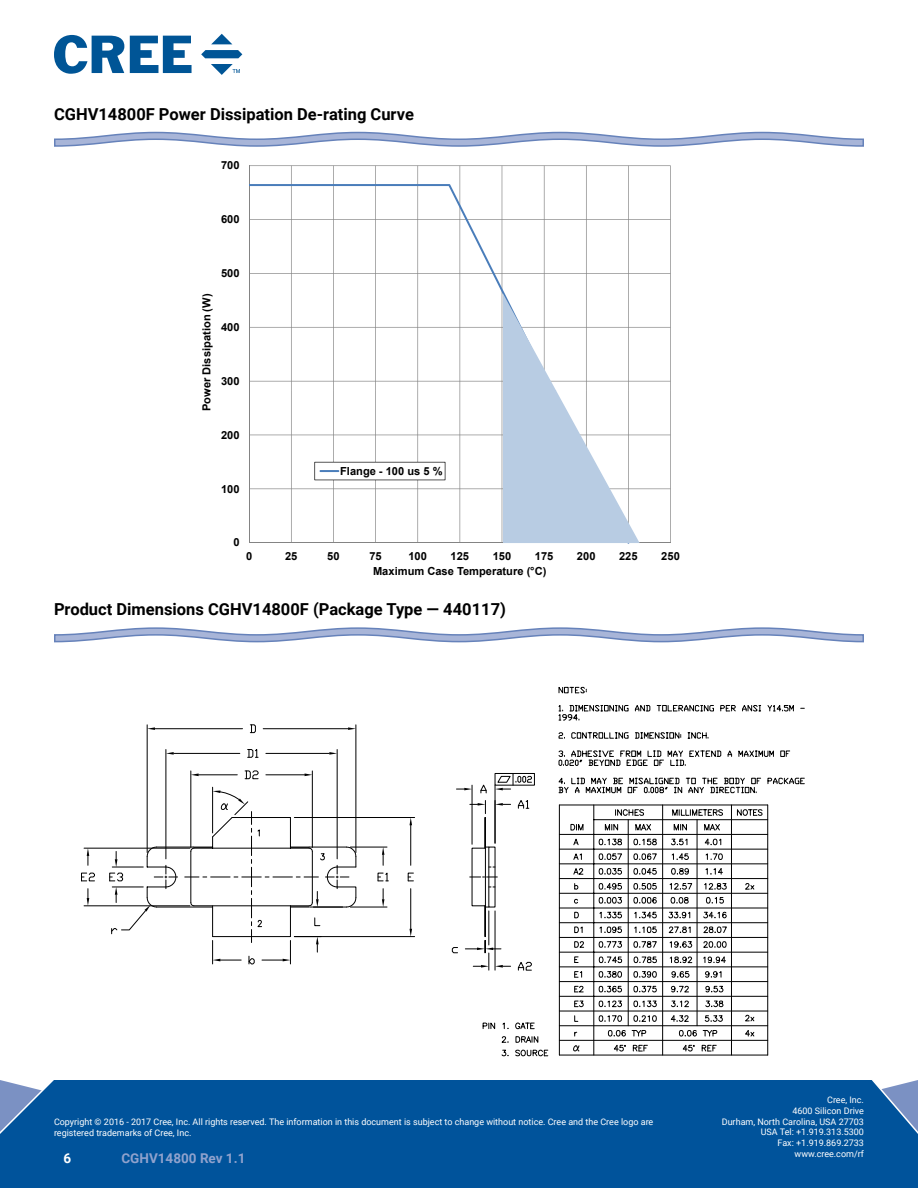
<style>
.page{position:relative;width:918px;height:1188px;background:#fff}
.page>*{position:absolute;margin:0;border:0;box-sizing:border-box;transform-origin:0 0}
.t1{font:700 16.5px "Roboto";color:#000}
.t2{font:700 13.5px "Roboto";color:#90a2cd}
.t3{font:700 13.5px "Roboto";color:#fff}
.t4{font:700 11.1px "Arial";letter-spacing:.005em;color:#000}
.t5{font:9px/10.8px "Roboto";color:#fff;text-align:right}
</style>
<div class="page">
<div style="left:0;top:1080px;width:918px;height:108px;background:#00539b"></div>
<svg style="left:54px;top:35px;width:70px;height:39px"></svg>
<svg style="left:130px;top:36px;width:62px;height:37px"></svg>
<svg style="left:211px;top:34px;width:21px;height:10px"></svg>
<svg style="left:201px;top:50px;width:41px;height:8px"></svg>
<svg style="left:211px;top:64px;width:29px;height:10px"></svg>
<svg style="left:54px;top:627px;width:810px;height:16px"></svg>
<hr style="left:157px;top:907px;width:56px;height:1px;background:#000">
<hr style="left:559px;top:805px;width:209px;height:1px;background:#000">
<hr style="left:594px;top:819px;width:174px;height:1px;background:#000">
<hr style="left:559px;top:834px;width:209px;height:1px;background:#000">
<hr style="left:559px;top:849px;width:209px;height:1px;background:#000">
<hr style="left:559px;top:863px;width:209px;height:1px;background:#000">
<hr style="left:559px;top:878px;width:209px;height:1px;background:#000">
<hr style="left:559px;top:893px;width:209px;height:1px;background:#000">
<hr style="left:559px;top:908px;width:209px;height:1px;background:#000">
<hr style="left:559px;top:922px;width:209px;height:1px;background:#000">
<hr style="left:559px;top:937px;width:209px;height:1px;background:#000">
<hr style="left:559px;top:952px;width:209px;height:1px;background:#000">
<hr style="left:559px;top:967px;width:209px;height:1px;background:#000">
<hr style="left:559px;top:981px;width:209px;height:1px;background:#000">
<hr style="left:559px;top:996px;width:209px;height:1px;background:#000">
<hr style="left:593px;top:805px;width:1px;height:250px;background:#000">
<hr style="left:559px;top:805px;width:1px;height:250px;background:#000">
<svg style="left:482px;top:1022px;width:27px;height:21px"></svg>
<svg style="left:501px;top:1049px;width:8px;height:8px"></svg>
<svg style="left:515px;top:1022px;width:34px;height:35px"></svg>
<hr style="left:559px;top:1040px;width:209px;height:1px;background:#000">
<hr style="left:559px;top:1011px;width:209px;height:1px;background:#000">
<hr style="left:559px;top:1025px;width:209px;height:1px;background:#000">
<hr style="left:731px;top:805px;width:1px;height:250px;background:#000">
<hr style="left:559px;top:1055px;width:209px;height:1px;background:#000">
<hr style="left:767px;top:805px;width:1px;height:250px;background:#000">
<svg style="left:755px;top:809px;width:8px;height:7px"></svg>
<hr style="left:84px;top:905px;width:106px;height:1px;background:#000">
<hr style="left:84px;top:848px;width:106px;height:1px;background:#000">
<svg style="left:87px;top:889px;width:2px;height:17px"></svg>
<svg style="left:87px;top:848px;width:2px;height:17px"></svg>
<svg style="left:81px;top:872px;width:14px;height:10px"></svg>
<svg style="left:146px;top:724px;width:609px;height:154px"></svg>
<svg style="left:147px;top:727px;width:8px;height:3px"></svg>
<svg style="left:348px;top:727px;width:8px;height:3px"></svg>
<svg style="left:250px;top:724px;width:6px;height:9px"></svg>
<hr style="left:166px;top:750px;width:1px;height:109px;background:#000">
<hr style="left:337px;top:750px;width:1px;height:109px;background:#000">
<hr style="left:174px;top:753px;width:66px;height:1px;background:#000">
<hr style="left:266px;top:753px;width:63px;height:1px;background:#000">
<svg style="left:166px;top:752px;width:8px;height:3px"></svg>
<svg style="left:329px;top:752px;width:8px;height:3px"></svg>
<svg style="left:247px;top:748px;width:11px;height:10px"></svg>
<hr style="left:190px;top:771px;width:1px;height:76px;background:#000">
<hr style="left:312px;top:771px;width:1px;height:76px;background:#000">
<hr style="left:199px;top:774px;width:38px;height:1px;background:#000">
<hr style="left:266px;top:774px;width:39px;height:1px;background:#000">
<svg style="left:191px;top:773px;width:8px;height:3px"></svg>
<svg style="left:305px;top:773px;width:7px;height:3px"></svg>
<svg style="left:244px;top:770px;width:15px;height:9px"></svg>
<svg style="left:357px;top:817px;width:398px;height:205px"></svg>
<svg style="left:410px;top:929px;width:2px;height:8px"></svg>
<svg style="left:410px;top:818px;width:2px;height:7px"></svg>
<svg style="left:407px;top:872px;width:7px;height:10px"></svg>
<svg style="left:109px;top:846px;width:69px;height:88px"></svg>
<svg style="left:598px;top:804px;width:130px;height:252px"></svg>
<svg style="left:745px;top:1030px;width:10px;height:7px"></svg>
<svg style="left:573px;top:1045px;width:7px;height:7px"></svg>
<svg style="left:558px;top:686px;width:29px;height:8px"></svg>
<svg style="left:635px;top:705px;width:16px;height:7px"></svg>
<svg style="left:657px;top:705px;width:57px;height:7px"></svg>
<svg style="left:720px;top:705px;width:16px;height:7px"></svg>
<svg style="left:742px;top:705px;width:19px;height:7px"></svg>
<svg style="left:767px;top:705px;width:27px;height:7px"></svg>
<svg style="left:558px;top:705px;width:71px;height:16px"></svg>
<svg style="left:558px;top:732px;width:7px;height:7px"></svg>
<svg style="left:571px;top:730px;width:58px;height:11px"></svg>
<svg style="left:635px;top:730px;width:46px;height:11px"></svg>
<svg style="left:688px;top:730px;width:21px;height:11px"></svg>
<svg style="left:738px;top:748px;width:36px;height:9px"></svg>
<svg style="left:780px;top:750px;width:10px;height:7px"></svg>
<svg style="left:558px;top:748px;width:174px;height:20px"></svg>
<svg style="left:767px;top:777px;width:38px;height:8px"></svg>
<svg style="left:558px;top:775px;width:203px;height:20px"></svg>
<svg style="left:185px;top:786px;width:172px;height:179px"></svg>
<svg style="left:495px;top:775px;width:37px;height:15px"></svg>
<div style="left:495px;top:773px;width:40px;height:13px;border:1px solid #000"></div>
<svg style="left:470px;top:877px;width:27px;height:1px"></svg>
<hr style="left:495px;top:800px;width:1px;height:43px;background:#000">
<svg style="left:470px;top:800px;width:16px;height:14px"></svg>
<svg style="left:495px;top:803px;width:16px;height:3px"></svg>
<svg style="left:518px;top:799px;width:11px;height:10px"></svg>
<svg style="left:54px;top:131px;width:810px;height:16px"></svg>
<svg style="left:249px;top:165px;width:422px;height:226px"></svg>
<svg style="left:249px;top:391px;width:422px;height:153px"></svg>
<svg style="left:503px;top:294px;width:137px;height:249px"></svg>
<h1 class="t1" style="left:54px;top:107px;width:361px">CGHV14800F Power Dissipation De-rating Curve</h1>
<p class="t4" style="left:221px;top:161px;width:20px">700</p>
<p class="t4" style="left:221px;top:215px;width:20px">600</p>
<p class="t4" style="left:202px;top:411px;width:119px;rotate:-90deg">Power Dissipation (W)</p>
<p class="t4" style="left:221px;top:269px;width:20px">500</p>
<p class="t4" style="left:221px;top:323px;width:20px">400</p>
<p class="t4" style="left:221px;top:377px;width:20px">300</p>
<p class="t4" style="left:221px;top:431px;width:20px">200</p>
<p class="t4" style="left:221px;top:485px;width:20px">100</p>
<p class="t4" style="left:340px;top:467px;width:104px">Flange - 100 us 5 %</p>
<p class="t4" style="left:233px;top:538px;width:8px">0</p>
<p class="t4" style="left:246px;top:552px;width:8px">0</p>
<p class="t4" style="left:285px;top:552px;width:14px">25</p>
<p class="t4" style="left:327px;top:552px;width:14px">50</p>
<p class="t4" style="left:369px;top:552px;width:14px">75</p>
<p class="t4" style="left:408px;top:552px;width:20px">100</p>
<p class="t4" style="left:451px;top:552px;width:20px">125</p>
<p class="t4" style="left:493px;top:552px;width:20px">150</p>
<p class="t4" style="left:535px;top:552px;width:20px">175</p>
<p class="t4" style="left:577px;top:552px;width:20px">200</p>
<p class="t4" style="left:619px;top:552px;width:20px">225</p>
<p class="t4" style="left:661px;top:552px;width:20px">250</p>
<p class="t4" style="left:373px;top:567px;width:175px">Maximum Case Temperature (°C)</p>
<h1 class="t1" style="left:54px;top:598px;width:453px">Product Dimensions CGHV14800F (Package Type — 440117)</h1>
<p class="t5" style="left:54px;top:1117px;width:601px;text-align:left">Copyright © 2016 - 2017 Cree, Inc. All rights reserved. The information in this document is subject to change without notice. Cree and the Cree logo are registered trademarks of Cree, Inc.</p>
<h2 class="t3" style="left:64px;top:1152px;width:9px">6</h2>
<h2 class="t2" style="left:122px;top:1152px;width:125px">CGHV14800 Rev 1.1</h2>
<p class="t5" style="left:722px;top:1095px;width:144px">Cree, Inc.<br>4600 Silicon Drive<br>Durham, North Carolina, USA 27703<br>USA Tel: +1.919.313.5300<br>Fax: +1.919.869.2733 www.cree.com/rf</p>
</div>
